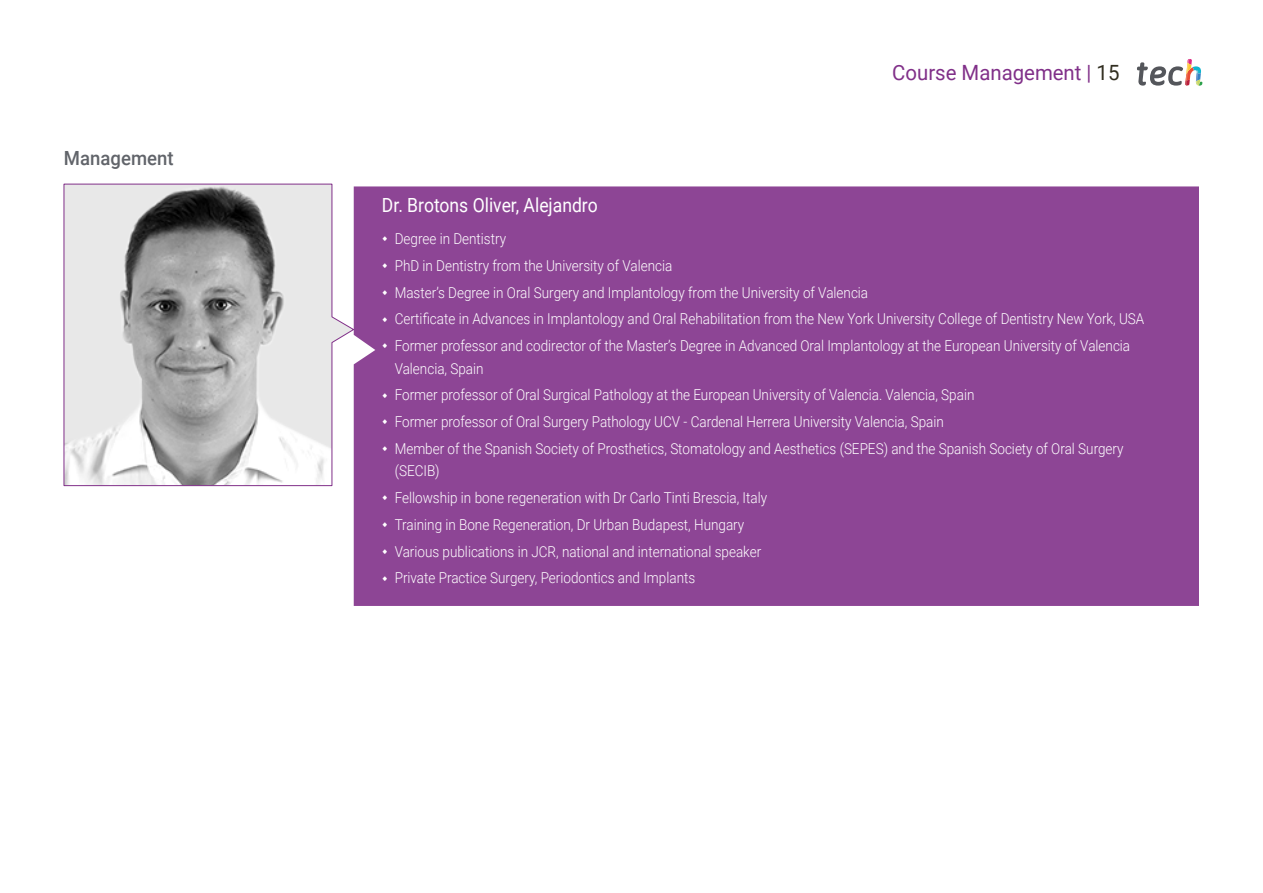
<style>
.page{position:relative;width:1263px;height:893px;background:#fff}
.page>*{position:absolute;margin:0;border:0;box-sizing:border-box;transform-origin:0 0}
.t1{font:21px "Roboto";color:#813089}
.t2{font:19.5px "Roboto";color:#fff;scale:.9 1}
.t3{font:500 19.5px "Roboto";color:#61646a;scale:.95 1}
.t4{font:300 15px/26.7px "Roboto";color:#fff;scale:.9 1}
.s1{color:#312e20}
</style>
<div class="page">
<div style="left:354px;top:186px;width:845px;height:420px;background:#8d4595"></div>
<svg style="left:64px;top:184px;width:290px;height:302px"></svg>
<svg style="left:1137px;top:59px;width:65px;height:27px"></svg>
<svg style="left:383px;top:236px;width:4px;height:5px"></svg>
<svg style="left:383px;top:263px;width:4px;height:5px"></svg>
<svg style="left:383px;top:290px;width:4px;height:5px"></svg>
<svg style="left:383px;top:317px;width:4px;height:5px"></svg>
<svg style="left:383px;top:343px;width:4px;height:5px"></svg>
<svg style="left:383px;top:393px;width:4px;height:5px"></svg>
<svg style="left:383px;top:419px;width:4px;height:5px"></svg>
<svg style="left:383px;top:446px;width:4px;height:5px"></svg>
<svg style="left:383px;top:495px;width:4px;height:5px"></svg>
<svg style="left:383px;top:522px;width:4px;height:5px"></svg>
<svg style="left:383px;top:549px;width:4px;height:5px"></svg>
<svg style="left:383px;top:576px;width:4px;height:5px"></svg>
<h2 class="t3" style="left:64px;top:144px;width:117px">Management</h2>
<h1 class="t1" style="left:892px;top:57px;width:229px">Course Management | <span class="s1">15</span></h1>
<h2 class="t2" style="left:382px;top:192px;width:241px">Dr. Brotons Oliver, Alejandro</h2>
<p class="t4" style="left:395px;top:225px;width:834px">Degree in Dentistry<br>PhD in Dentistry from the University of Valencia<br>Master’s Degree in Oral Surgery and Implantology from the University of Valencia<br>Certificate in Advances in Implantology and Oral Rehabilitation from the New York University College of Dentistry New York, USA Former professor and codirector of the Master’s Degree in Advanced Oral Implantology at the European University of Valencia</p>
<p class="t4" style="left:395px;top:354px;width:811px">Valencia, Spain<br>Former professor of Oral Surgical Pathology at the European University of Valencia. Valencia, Spain<br>Former professor of Oral Surgery Pathology UCV - Cardenal Herrera University Valencia, Spain<br>Member of the Spanish Society of Prosthetics, Stomatology and Aesthetics (SEPES) and the Spanish Society of Oral Surgery</p>
<p class="t4" style="left:395px;top:457px;width:415px">(SECIB)<br>Fellowship in bone regeneration with Dr Carlo Tinti Brescia, Italy Training in Bone Regeneration, Dr Urban Budapest, Hungary Various publications in JCR, national and international speaker Private Practice Surgery, Periodontics and Implants</p>
</div>
